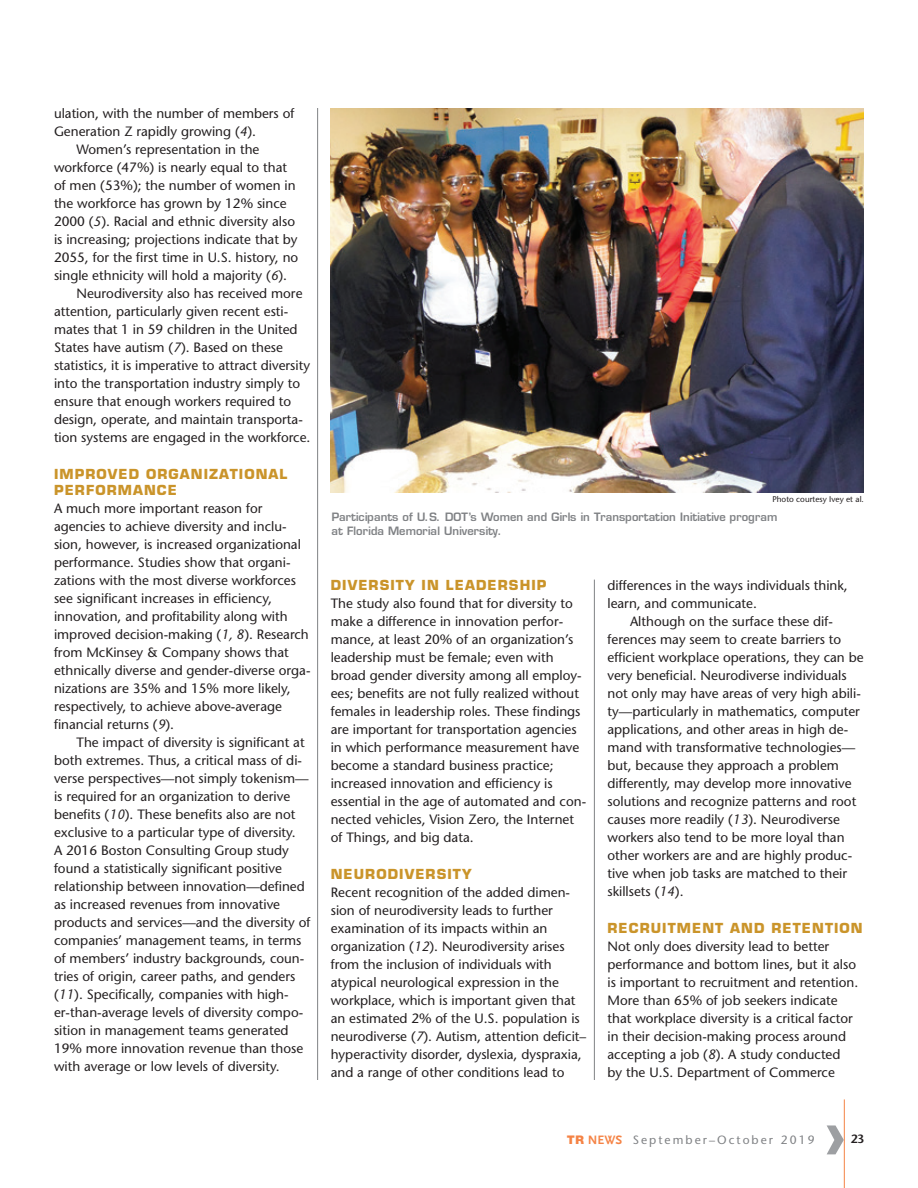
<style>
.page{position:relative;width:918px;height:1188px;background:#fff}
.page>*{position:absolute;margin:0;border:0;box-sizing:border-box;transform-origin:0 0}
.t1{font:700 70.5px "Frutiger";color:#9d9fa2}
.body_text{font:13.5px/18px "Stone Sans";color:#231f20}
._1st_Para{font:13.5px/18px "Stone Sans";color:#231f20}
.B_Head{font:700 13.5px/16.2px "Eurostile";letter-spacing:.08em;color:#ca942a}
.t2{font:12px "Stone Sans";letter-spacing:.17em;color:#808285}
.t3{font:600 12px "Stone Sans";color:#231f20}
.t4{font:600 11.25px/13.5px "Eurostile";color:#808285}
.Photo_credit{font:8.25px "Stone Sans";color:#231f20}
.s1{font-style:italic}
.s2{font-family:"Nimbus San Nov D Blac";font-size:12.75px;color:#f58345}
.s3{font-family:"Scala Sans";font-weight:700;font-size:12.75px;color:#f58345}
</style>
<div class="page">
<hr style="left:317px;top:108px;width:1px;height:972px;background:#808285">
<hr style="left:844px;top:1099px;width:1px;height:89px;background:#f58345">
<hr style="left:594px;top:580px;width:1px;height:500px;background:#808285">
<img style="left:331px;top:108px;width:533px;height:385px">
<p class="body_text" style="left:54px;top:105px;width:242px">ulation, with the number of members of<br>Generation Z rapidly growing (<span class="s1">4</span>).</p>
<p class="body_text" style="left:54px;top:141px;width:246px;text-indent:23px">Women’s representation in the workforce (47%) is nearly equal to that of men (53%); the number of women in the workforce has grown by 12% since 2000 (<span class="s1">5</span>). Racial and ethnic diversity also is increasing; projections indicate that by 2055, for the first time in U.S. history, no single ethnicity will hold a majority (<span class="s1">6</span>).</p>
<p class="body_text" style="left:54px;top:285px;width:258px;text-indent:23px">Neurodiversity also has received more attention, particularly given recent esti&shy;mates that 1 in 59 children in the United States have autism (<span class="s1">7</span>). Based on these statistics, it is imperative to attract diversity into the transportation industry simply to ensure that enough workers required to design, operate, and maintain transporta&shy;tion systems are engaged in the workforce.</p>
<p class="B_Head" style="left:54px;top:466px;width:235px">IMPROVED ORGANIZATIONAL<br>PERFORMANCE</p>
<p class="_1st_Para" style="left:54px;top:499px;width:258px">A much more important reason for agencies to achieve diversity and inclu&shy;sion, however, is increased organizational performance. Studies show that organi&shy;zations with the most diverse workforces see significant increases in efficiency, innovation, and profitability along with improved decision-making (<span class="s1">1, 8</span>). Research from McKinsey &amp; Company shows that ethnically diverse and gender-diverse orga&shy;nizations are 35% and 15% more likely, respectively, to achieve above-average financial returns (<span class="s1">9</span>).</p>
<p class="body_text" style="left:54px;top:733px;width:258px;text-indent:23px">The impact of diversity is significant at both extremes. Thus, a critical mass of di&shy;verse perspectives—not simply tokenism— is required for an organization to derive benefits (<span class="s1">10</span>). These benefits also are not exclusive to a particular type of diversity.<br>A 2016 Boston Consulting Group study found a statistically significant positive relationship between innovation—defined as increased revenues from innovative products and services—and the diversity of companies’ management teams, in terms of members’ industry backgrounds, coun&shy;tries of origin, career paths, and genders (<span class="s1">11</span>). Specifically, companies with high&shy;er-than-average levels of diversity compo&shy;sition in management teams generated 19% more innovation revenue than those with average or low levels of diversity.</p>
<p class="Photo_credit" style="left:772px;top:494px;width:93px">Photo courtesy Ivey et al.</p>
<p class="t4" style="left:331px;top:510px;width:447px">Participants of U.S. DOT’s Women and Girls in Transportation Initiative program at Florida Memorial University.</p>
<p class="B_Head" style="left:331px;top:577px;width:217px">DIVERSITY IN LEADERSHIP</p>
<p class="_1st_Para" style="left:331px;top:595px;width:257px">The study also found that for diversity to make a difference in innovation perfor&shy;mance, at least 20% of an organization’s leadership must be female; even with broad gender diversity among all employ&shy;ees; benefits are not fully realized without females in leadership roles. These findings are important for transportation agencies in which performance measurement have become a standard business practice; increased innovation and efficiency is essential in the age of automated and con&shy;nected vehicles, Vision Zero, the Internet of Things, and big data.</p>
<p class="B_Head" style="left:331px;top:866px;width:142px">NEURODIVERSITY</p>
<p class="_1st_Para" style="left:331px;top:883px;width:257px">Recent recognition of the added dimen&shy;sion of neurodiversity leads to further examination of its impacts within an organization (<span class="s1">12</span>). Neurodiversity arises from the inclusion of individuals with atypical neurological expression in the workplace, which is important given that an estimated 2% of the U.S. population is neurodiverse (<span class="s1">7</span>). Autism, attention deficit– hyperactivity disorder, dyslexia, dyspraxia, and a range of other conditions lead to</p>
<p class="_1st_Para" style="left:608px;top:577px;width:242px">differences in the ways individuals think, learn, and communicate.</p>
<p class="body_text" style="left:608px;top:612px;width:258px;text-indent:23px">Although on the surface these dif&shy;ferences may seem to create barriers to efficient workplace operations, they can be very beneficial. Neurodiverse individuals not only may have areas of very high abili&shy;ty—particularly in mathematics, computer applications, and other areas in high de&shy;mand with transformative technologies— but, because they approach a problem differently, may develop more innovative solutions and recognize patterns and root causes more readily (<span class="s1">13</span>). Neurodiverse workers also tend to be more loyal than other workers are and are highly produc&shy;tive when job tasks are matched to their skillsets (<span class="s1">14</span>).</p>
<p class="B_Head" style="left:608px;top:920px;width:257px">RECRUITMENT AND RETENTION</p>
<p class="_1st_Para" style="left:608px;top:937px;width:252px">Not only does diversity lead to better performance and bottom lines, but it also is important to recruitment and retention.<br>More than 65% of job seekers indicate that workplace diversity is a critical factor in their decision-making process around accepting a job (<span class="s1">8</span>). A study conducted by the U.S. Department of Commerce</p>
<h1 class="t1" style="left:824px;top:1093px;width:25px">›</h1>
<p class="t2" style="left:567px;top:1132px;width:249px"><span class="s2">TR</span> <span class="s3">NEWS</span> September–October 2019</p>
<p class="t3" style="left:851px;top:1131px;width:15px">23</p>
</div>
